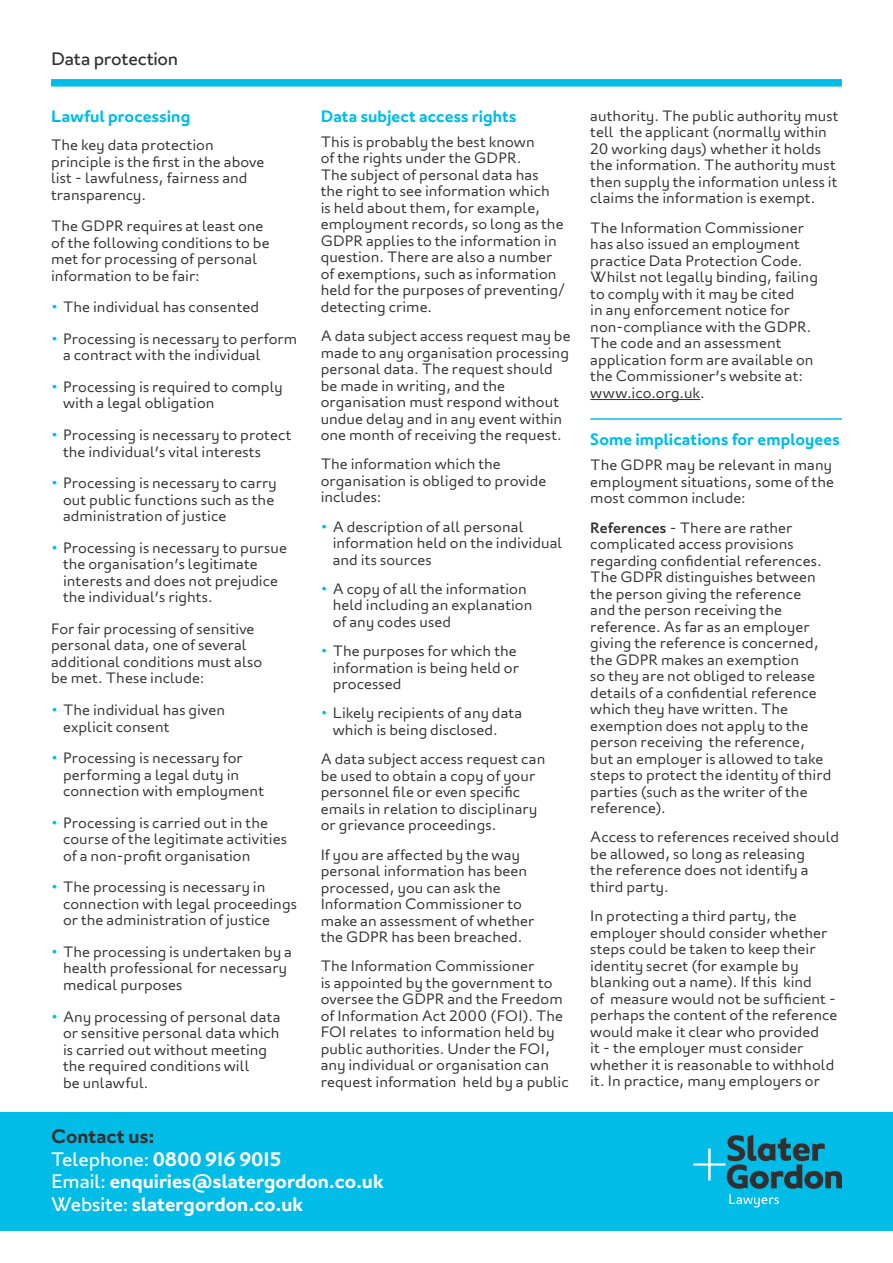
<style>
.page{position:relative;width:893px;height:1263px;background:#fff}
.page>*{position:absolute;margin:0;border:0;box-sizing:border-box;transform-origin:0 0}
.QUOTE{font:600 19.5px "London";color:#fff}
.QUOTE-2{font:600 19.5px "London";letter-spacing:.02em;color:#fff}
.t1{font:600 19.5px "London";color:#312f30}
.t2{font:18px "London";letter-spacing:-.015em;color:#312f30}
.t3{font:600 16.5px "London";letter-spacing:.005em;color:#02bce8}
.t4{font:300 15px/16.5px "London";letter-spacing:.005em;color:#312f30}
.s1{color:#02bce8}
.s2{font-weight:400}
.s3{font-weight:500}
</style>
<div class="page">
<div style="left:0;top:1112px;width:893px;height:118px;background:#02bce8"></div>
<svg style="left:693px;top:1134px;width:149px;height:73px"></svg>
<hr style="left:590px;top:399px;width:110px;height:1px;background:#312f30">
<hr style="left:590px;top:418px;width:252px;height:2px;background:#02bce8">
<div style="left:51px;top:79px;width:791px;height:8px;background:#02bce8"></div>
<p class="t2" style="left:51px;top:47px;width:129px">Data protection</p>
<p class="t3" style="left:51px;top:106px;width:141px">Lawful processing</p>
<p class="t4" style="left:51px;top:136px;width:215px">The key data protection principle is the first in the above list - lawfulness, fairness and transparency.</p>
<p class="t4" style="left:51px;top:217px;width:220px">The GDPR requires at least one of the following conditions to be met for processing of personal information to be fair:</p>
<p class="t4" style="left:51px;top:299px;width:210px"><span class="s1">•</span> The individual has consented</p>
<p class="t4" style="left:63px;top:330px;width:236px;text-indent:-12px"><span class="s1">•</span> Processing is necessary to perform a contract with the individual</p>
<p class="t4" style="left:63px;top:378px;width:221px;text-indent:-12px"><span class="s1">•</span> Processing is required to comply with a legal obligation</p>
<p class="t4" style="left:63px;top:426px;width:230px;text-indent:-12px"><span class="s1">•</span> Processing is necessary to protect the individual’s vital interests</p>
<p class="t4" style="left:63px;top:474px;width:215px;text-indent:-12px"><span class="s1">•</span> Processing is necessary to carry out public functions such as the administration of justice</p>
<p class="t4" style="left:63px;top:539px;width:225px;text-indent:-12px"><span class="s1">•</span> Processing is necessary to pursue the organisation’s legitimate interests and does not prejudice the individual’s rights.</p>
<p class="t4" style="left:51px;top:620px;width:213px">For fair processing of sensitive personal data, one of several additional conditions must also be met. These include:</p>
<p class="t4" style="left:63px;top:701px;width:164px;text-indent:-12px"><span class="s1">•</span> The individual has given explicit consent</p>
<p class="t4" style="left:63px;top:749px;width:202px;text-indent:-12px"><span class="s1">•</span> Processing is necessary for performing a legal duty in connection with employment</p>
<p class="t4" style="left:63px;top:814px;width:226px;text-indent:-12px"><span class="s1">•</span> Processing is carried out in the course of the legitimate activities of a non-profit organisation</p>
<p class="t4" style="left:63px;top:878px;width:235px;text-indent:-12px"><span class="s1">•</span> The processing is necessary in connection with legal proceedings or the administration of justice</p>
<p class="t4" style="left:63px;top:943px;width:231px;text-indent:-12px"><span class="s1">•</span> The processing is undertaken by a health professional for necessary medical purposes</p>
<p class="t4" style="left:63px;top:1008px;width:219px;text-indent:-12px"><span class="s1">•</span> Any processing of personal data or sensitive personal data which is carried out without meeting the required conditions will<br>be unlawful.</p>
<p class="t3" style="left:321px;top:106px;width:197px">Data subject access rights</p>
<p class="t4" style="left:321px;top:133px;width:246px">This is probably the best known<br>of the rights under the GDPR.<br>The subject of personal data has<br>the right to see information which<br>is held about them, for example, employment records, so long as the<br>GDPR applies to the information in question. There are also a number of exemptions, such as information held for the purposes of preventing/ detecting crime.</p>
<p class="t4" style="left:321px;top:327px;width:251px">A data subject access request may be made to any organisation processing personal data. The request should be made in writing, and the organisation must respond without undue delay and in any event within one month of receiving the request.</p>
<p class="t4" style="left:321px;top:456px;width:227px">The information which the organisation is obliged to provide includes:</p>
<p class="t4" style="left:333px;top:518px;width:231px;text-indent:-12px"><span class="s1">•</span> A description of all personal information held on the individual and its sources</p>
<p class="t4" style="left:333px;top:580px;width:201px;text-indent:-12px"><span class="s1">•</span> A copy of all the information held including an explanation of any codes used</p>
<p class="t4" style="left:333px;top:642px;width:188px;text-indent:-12px"><span class="s1">•</span> The purposes for which the information is being held or processed</p>
<p class="t4" style="left:333px;top:705px;width:191px;text-indent:-12px"><span class="s1">•</span> Likely recipients of any data which is being disclosed.</p>
<p class="t4" style="left:321px;top:750px;width:226px">A data subject access request can be used to obtain a copy of your personnel file or even specific emails in relation to disciplinary or grievance proceedings.</p>
<p class="t4" style="left:321px;top:846px;width:215px">If you are affected by the way personal information has been processed, you can ask the<br>Information Commissioner to make an assessment of whether the GDPR has been breached.</p>
<p class="t4" style="left:321px;top:957px;width:250px">The Information Commissioner<br>is appointed by the government to oversee the GDPR and the Freedom of Information Act 2000 (FOI). The FOI relates to information held by public authorities. Under the FOI, any individual or organisation can request information held by a public</p>
<p class="t1" style="left:51px;top:1124px;width:105px">Contact us:</p>
<p class="QUOTE-2" style="left:51px;top:1147px;width:232px"><span class="s2">Telephone:</span> 0800 916 9015</p>
<p class="QUOTE" style="left:51px;top:1169px;width:334px"><span class="s2">Email:</span> enquiries@slatergordon.co.uk</p>
<p class="QUOTE" style="left:51px;top:1192px;width:254px"><span class="s2">Website:</span> slatergordon.co.uk</p>
<p class="t4" style="left:590px;top:107px;width:250px">authority. The public authority must tell the applicant (normally within 20 working days) whether it holds the information. The authority must then supply the information unless it claims the information is exempt.</p>
<p class="t4" style="left:590px;top:219px;width:229px">The Information Commissioner has also issued an employment practice Data Protection Code.<br>Whilst not legally binding, failing to comply with it may be cited<br>in any enforcement notice for non-compliance with the GDPR.<br>The code and an assessment application form are available on the Commissioner’s website at: www.ico.org.uk.</p>
<p class="t3" style="left:590px;top:430px;width:251px">Some implications for employees</p>
<p class="t4" style="left:590px;top:457px;width:245px">The GDPR may be relevant in many employment situations, some of the most common include:</p>
<p class="t4" style="left:590px;top:519px;width:243px"><span class="s3">References</span> - There are rather complicated access provisions regarding confidential references.<br>The GDPR distinguishes between the person giving the reference<br>and the person receiving the reference. As far as an employer giving the reference is concerned, the GDPR makes an exemption<br>so they are not obliged to release details of a confidential reference which they have written. The exemption does not apply to the person receiving the reference, but an employer is allowed to take steps to protect the identity of third parties (such as the writer of the reference).</p>
<p class="t4" style="left:590px;top:829px;width:250px">Access to references received should be allowed, so long as releasing<br>the reference does not identify a third party.</p>
<p class="t4" style="left:590px;top:907px;width:249px">In protecting a third party, the employer should consider whether steps could be taken to keep their identity secret (for example by blanking out a name). If this kind<br>of measure would not be sufficient - perhaps the content of the reference would make it clear who provided<br>it - the employer must consider whether it is reasonable to withhold it. In practice, many employers or</p>
</div>
